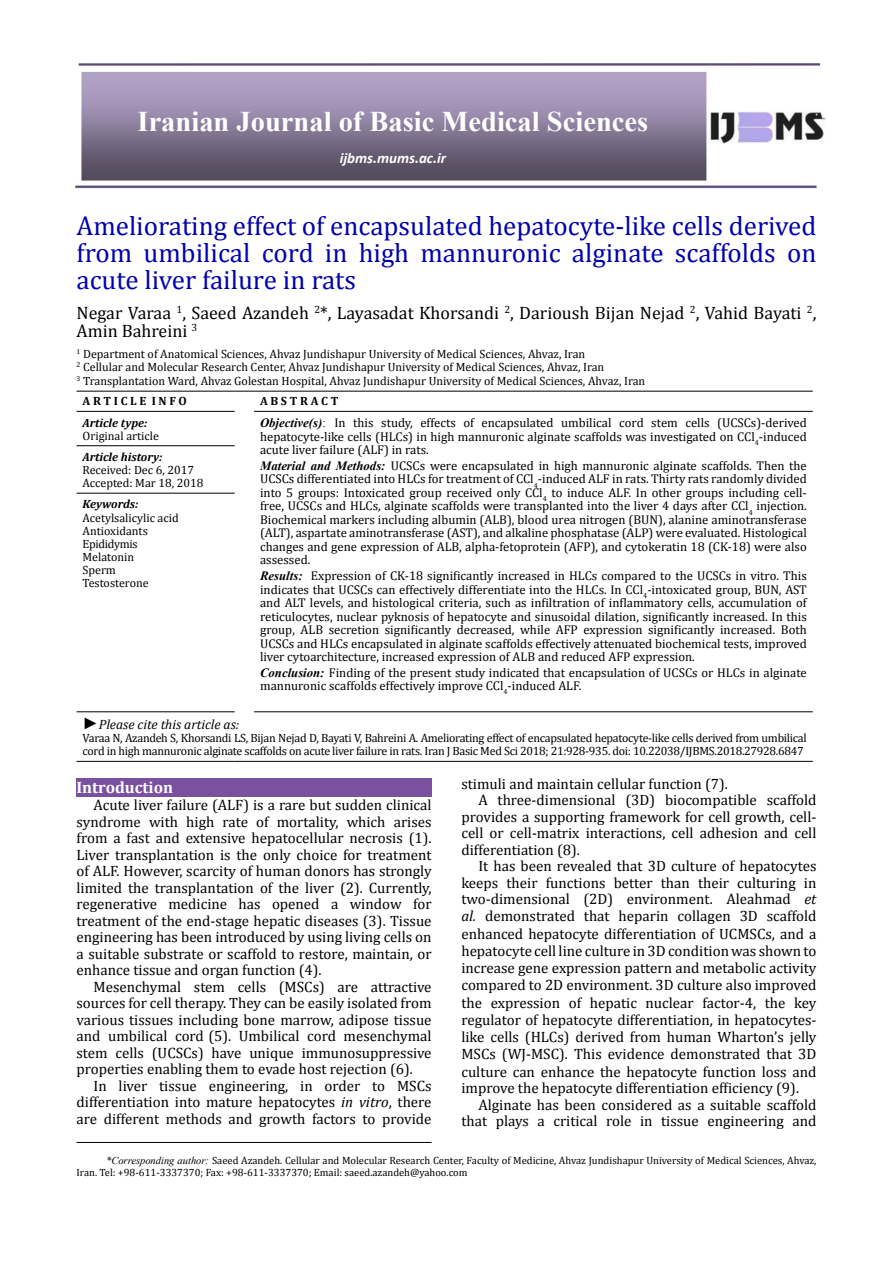
<style>
.page{position:relative;width:893px;height:1263px;background:#fff}
.page>*{position:absolute;margin:0;border:0;box-sizing:border-box;transform-origin:0 0}
.t1{font:700 28.5px "Times New Roman";color:#fff}
.t2{font:27px/27px "Cambria";color:#0000af;text-align:justify}
.t3{font:18px/17.5px "Cambria";color:#000}
.t4{font:700 16.5px "Cambria";color:#fff}
.t5{font:15px/16.5px "Cambria";color:#000;text-align:justify}
.t6{font:italic 700 15px "Calibri";color:#fff}
.t7{font:italic 13.5px "Cambria";color:#000}
.t8{font:12.75px/13.5px "Cambria";color:#000;text-align:justify}
.t9{font:12px/13px "Cambria";color:#000}
.t10{font:12px/13px "Cambria Math";letter-spacing:-.025em;color:#000}
.t11{font:12px/13px "Cambria Math";color:#000}
.t12{font:italic 700 12px "Cambria";color:#000}
.t13{font:700 12px "Cambria";color:#000}
.t14{font:10.5px/12.6px "Cambria";color:#000}
.s1{font-family:"Times New Roman";font-weight:700;font-style:italic}
.s2{font-family:"Times New Roman"}
.s3{font-family:"Times New Roman";font-size:16.5px}
.s4{font-style:italic}
.s5{font-family:"Times New Roman";font-style:italic}
</style>
<div class="page">
<hr style="left:77px;top:1142px;width:355px;height:1px;background:#000">
<img style="left:75px;top:64px;width:750px;height:125px">
<hr style="left:77px;top:391px;width:158px;height:1px;background:#000">
<svg style="left:235px;top:391px;width:19px;height:1px"></svg>
<hr style="left:254px;top:391px;width:559px;height:1px;background:#000">
<hr style="left:77px;top:411px;width:158px;height:1px;background:#000">
<hr style="left:77px;top:445px;width:158px;height:1px;background:#000">
<hr style="left:254px;top:411px;width:559px;height:1px;background:#000">
<hr style="left:77px;top:493px;width:158px;height:1px;background:#000">
<hr style="left:77px;top:761px;width:158px;height:1px;background:#000">
<svg style="left:235px;top:761px;width:19px;height:1px"></svg>
<hr style="left:254px;top:761px;width:559px;height:1px;background:#000">
<hr style="left:77px;top:711px;width:158px;height:1px;background:#000">
<hr style="left:254px;top:711px;width:559px;height:1px;background:#000">
<div style="left:77px;top:778px;width:355px;height:19px;background:#7a519e"></div>
<h1 class="t1" style="left:138px;top:102px;width:512px">Iranian Journal of Basic Medical Sciences</h1>
<p class="t6" style="left:340px;top:149px;width:108px">ijbms.mums.ac.ir</p>
<h2 class="t2" style="left:77px;top:212px;width:741px">Ameliorating effect of encapsulated hepatocyte-like cells derived from umbilical cord in high mannuronic alginate scaffolds on acute liver failure in rats</h2>
<p class="t3" style="left:77px;top:304px;width:741px">Negar Varaa <sup>1</sup>, Saeed Azandeh <sup>2</sup>*, Layasadat Khorsandi <sup>2</sup>, Darioush Bijan Nejad <sup>2</sup>, Vahid Bayati <sup>2</sup>,<br>Amin Bahreini <sup>3</sup></p>
<p class="t9" style="left:77px;top:347px;width:570px;line-height:13.5px"><sup>1</sup> Department of Anatomical Sciences, Ahvaz Jundishapur University of Medical Sciences, Ahvaz, Iran<br><sup>2</sup> Cellular and Molecular Research Center, Ahvaz Jundishapur University of Medical Sciences, Ahvaz, Iran<br><sup>3</sup> Transplantation Ward, Ahvaz Golestan Hospital, Ahvaz Jundishapur University of Medical Sciences, Ahvaz, Iran</p>
<p class="t13" style="left:83px;top:393px;width:106px">A R T I C L E I N F O</p>
<p class="t13" style="left:260px;top:393px;width:80px">A B S T R A C T</p>
<p class="t12" style="left:83px;top:414px;width:66px">Article type:</p>
<p class="t11" style="left:83px;top:429px;width:78px">Original article</p>
<p class="t8" style="left:260px;top:416px;width:548px"><span class="s1">Objective(s)</span><span class="s2">:</span> In this study, effects of encapsulated umbilical cord stem cells (UCSCs)-derived hepatocyte-like cells (HLCs) in high mannuronic alginate scaffolds was investigated on CCl<sub>4</sub>-induced acute liver failure (ALF) in rats.</p>
<p class="t8" style="left:260px;top:459px;width:548px"><span class="s1">Material and Methods:</span> UCSCs were encapsulated in high mannuronic alginate scaffolds. Then the UCSCs differentiated into HLCs for treatment of CCl<sub>4</sub>-induced ALF in rats. Thirty rats randomly divided into 5 groups: Intoxicated group received only CCl<sub>4</sub> to induce ALF. In other groups including cell&shy;free, UCSCs and HLCs, alginate scaffolds were transplanted into the liver 4 days after CCl<sub>4</sub> injection.<br>Biochemical markers including albumin (ALB), blood urea nitrogen (BUN), alanine aminotransferase (ALT), aspartate aminotransferase (AST), and alkaline phosphatase (ALP) were evaluated. Histological changes and gene expression of ALB, alpha-fetoprotein (AFP), and cytokeratin 18 (CK-18) were also assessed.</p>
<p class="t8" style="left:260px;top:569px;width:548px"><span class="s1">Results:</span> Expression of CK-18 significantly increased in HLCs compared to the UCSCs in vitro. This indicates that UCSCs can effectively differentiate into the HLCs. In CCl<sub>4</sub>-intoxicated group, BUN, AST and ALT levels, and histological criteria, such as infiltration of inflammatory cells, accumulation of reticulocytes, nuclear pyknosis of hepatocyte and sinusoidal dilation, significantly increased. In this group, ALB secretion significantly decreased, while AFP expression significantly increased. Both UCSCs and HLCs encapsulated in alginate scaffolds effectively attenuated biochemical tests, improved liver cytoarchitecture, increased expression of ALB and reduced AFP expression.</p>
<p class="t8" style="left:260px;top:665px;width:548px"><span class="s1">Conclusion:</span> Finding of the present study indicated that encapsulation of UCSCs or HLCs in alginate mannuronic scaffolds effectively improve CCl<sub>4</sub>-induced ALF.</p>
<p class="t12" style="left:83px;top:448px;width:81px">Article history:</p>
<p class="t11" style="left:83px;top:463px;width:123px">Received: Dec 6, 2017<br>Accepted: Mar 18, 2018</p>
<p class="t12" style="left:83px;top:496px;width:57px">Keywords:</p>
<p class="t9" style="left:83px;top:511px;width:98px">Acetylsalicylic acid<br>Antioxidants<br>Epididymis<br>Melatonin<br>Sperm<br>Testosterone</p>
<p class="t7" style="left:83px;top:715px;width:158px"><span class="s3">►</span>Please cite this article as:</p>
<p class="t10" style="left:83px;top:732px;width:726px">Varaa N, Azandeh S, Khorsandi LS, Bijan Nejad D, Bayati V, Bahreini A. Ameliorating effect of encapsulated hepatocyte-like cells derived from umbilical cord in high mannuronic alginate scaffolds on acute liver failure in rats. Iran J Basic Med Sci 2018; 21:928-935. doi: 10.22038/IJBMS.2018.27928.6847</p>
<p class="t4" style="left:77px;top:775px;width:98px">Introduction</p>
<p class="t5" style="left:77px;top:797px;width:357px;text-indent:17px">Acute liver failure (ALF) is a rare but sudden clinical syndrome with high rate of mortality, which arises from a fast and extensive hepatocellular necrosis (1).<br>Liver transplantation is the only choice for treatment of ALF. However, scarcity of human donors has strongly limited the transplantation of the liver (2). Currently, regenerative medicine has opened a window for treatment of the end-stage hepatic diseases (3). Tissue engineering has been introduced by using living cells on a suitable substrate or scaffold to restore, maintain, or enhance tissue and organ function (4).</p>
<p class="t5" style="left:77px;top:978px;width:357px;text-indent:17px">Mesenchymal stem cells (MSCs) are attractive sources for cell therapy. They can be easily isolated from various tissues including bone marrow, adipose tissue and umbilical cord (5). Umbilical cord mesenchymal stem cells (UCSCs) have unique immunosuppressive properties enabling them to evade host rejection (6).</p>
<p class="t5" style="left:77px;top:1077px;width:357px;text-indent:17px">In liver tissue engineering, in order to MSCs differentiation into mature hepatocytes <span class="s4">in vitro</span>, there are different methods and growth factors to provide</p>
<p class="t5" style="left:461px;top:775px;width:268px">stimuli and maintain cellular function (7).</p>
<p class="t5" style="left:478px;top:792px;width:340px">A three-dimensional (3D) biocompatible scaffold</p>
<p class="t5" style="left:461px;top:808px;width:357px">provides a supporting framework for cell growth, cell-</p>
<p class="t5" style="left:461px;top:825px;width:357px">cell or cell-matrix interactions, cell adhesion and cell</p>
<p class="t5" style="left:461px;top:841px;width:120px">differentiation (8).</p>
<p class="t5" style="left:478px;top:858px;width:340px">It has been revealed that 3D culture of hepatocytes</p>
<p class="t5" style="left:461px;top:874px;width:357px">keeps their functions better than their culturing in</p>
<p class="t5" style="left:461px;top:891px;width:357px">two-dimensional (2D) environment. Aleahmad <span class="s4">et</span></p>
<p class="t5" style="left:461px;top:908px;width:357px"><span class="s4">al.</span> demonstrated that heparin collagen 3D scaffold</p>
<p class="t5" style="left:461px;top:925px;width:357px">enhanced hepatocyte differentiation of UCMSCs, and a</p>
<p class="t5" style="left:461px;top:942px;width:357px">hepatocyte cell line culture in 3D condition was shown to</p>
<p class="t5" style="left:461px;top:960px;width:357px">increase gene expression pattern and metabolic activity</p>
<p class="t5" style="left:461px;top:977px;width:357px">compared to 2D environment. 3D culture also improved</p>
<p class="t5" style="left:461px;top:994px;width:357px">the expression of hepatic nuclear factor-4, the key</p>
<p class="t5" style="left:461px;top:1011px;width:357px">regulator of hepatocyte differentiation, in hepatocytes-</p>
<p class="t5" style="left:461px;top:1029px;width:357px">like cells (HLCs) derived from human Wharton’s jelly</p>
<p class="t5" style="left:461px;top:1046px;width:357px">MSCs (WJ-MSC). This evidence demonstrated that 3D</p>
<p class="t5" style="left:461px;top:1063px;width:357px">culture can enhance the hepatocyte function loss and</p>
<p class="t5" style="left:461px;top:1080px;width:339px">improve the hepatocyte differentiation efficiency (9).</p>
<p class="t5" style="left:478px;top:1096px;width:340px">Alginate has been considered as a suitable scaffold</p>
<p class="t5" style="left:461px;top:1113px;width:357px">that plays a critical role in tissue engineering and</p>
<p class="t14" style="left:77px;top:1154px;width:741px;text-indent:30px"><span class="s5">*Corresponding author:</span> Saeed Azandeh. Cellular and Molecular Research Center, Faculty of Medicine, Ahvaz Jundishapur University of Medical Sciences, Ahvaz,<br>Iran. Tel: +98-611-3337370; Fax: +98-611-3337370; Email: saeed.azandeh@yahoo.com</p>
</div>
